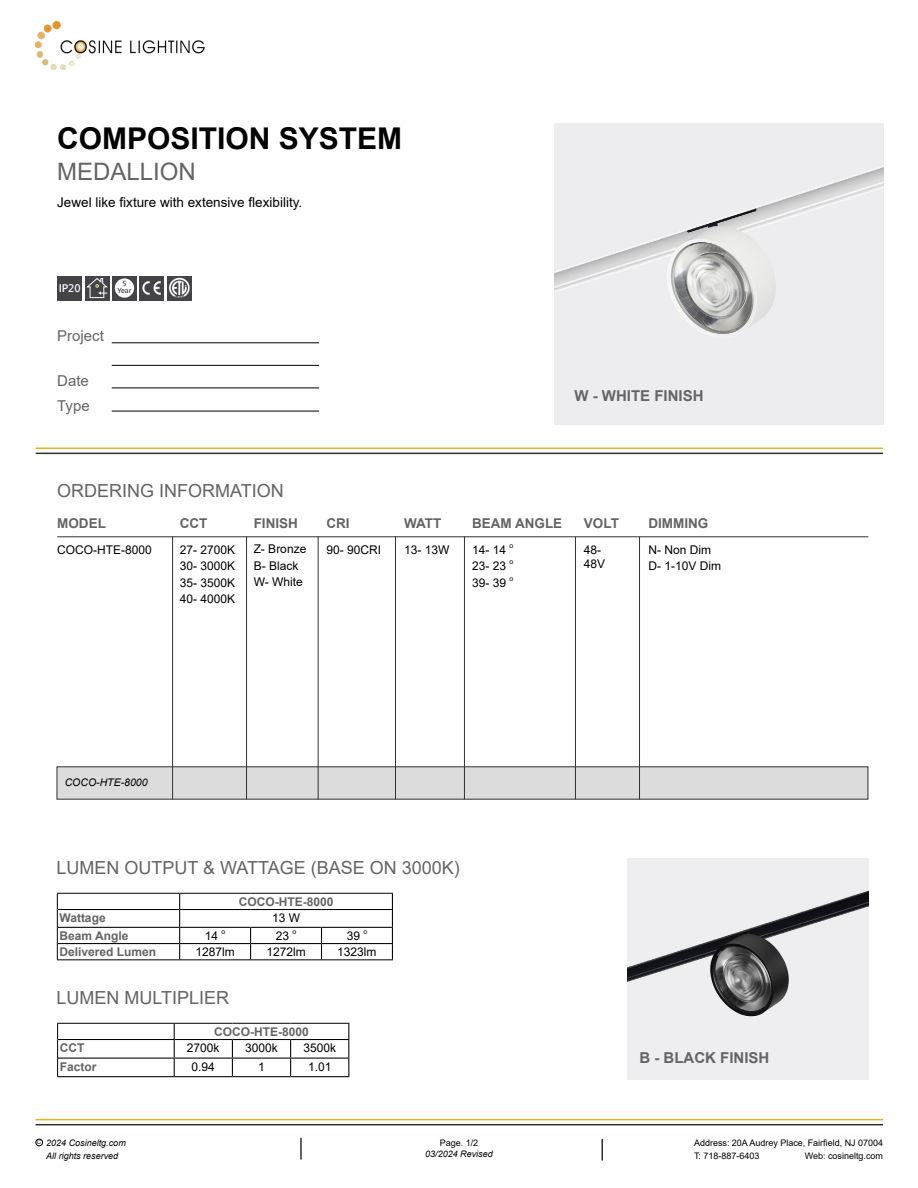
<style>
.page{position:relative;width:918px;height:1188px;background:#fff}
.page>*{position:absolute;margin:0;border:0;box-sizing:border-box;transform-origin:0 0}
.t1{font:700 30px "Arial";color:#000}
.t2{font:24px "Arial";color:#646464}
.t3{font:18px "Arial";color:#646464}
.t4{font:700 15px "Arial";color:#646464}
.t5{font:15px/25.5px "Arial";color:#646464}
.t6{font:13.5px "Arial";color:#000}
.t7{font:700 13.5px "Arial";color:#646464}
.t8{font:12px/16.5px "Arial";color:#000}
.t9{font:700 12px "Arial";color:#646464}
.t10{font:italic 10.5px "Arial";color:#000}
.t11{font:700 10.35px "Microsoft Jheng Hei";color:#fff}
.t12{font:9px "Arial";color:#000}
.t13{font:italic 9px "Arial";color:#000}
.t14{font:7.05px "Arial";color:#000}
.t15{font:700 6.9px "Microsoft Jheng Hei";color:#444448}
.t16{font:6px "Helvetica";color:#000}
</style>
<div class="page">
<hr style="left:112px;top:343px;width:207px;height:1px;background:#000">
<hr style="left:112px;top:365px;width:207px;height:1px;background:#000">
<hr style="left:112px;top:388px;width:207px;height:1px;background:#000">
<hr style="left:112px;top:411px;width:207px;height:1px;background:#000">
<hr style="left:36px;top:448px;width:847px;height:1px;background:#e9b31c">
<hr style="left:36px;top:453px;width:847px;height:1px;background:#303030">
<div style="left:36px;top:1139px;width:7px;height:7px;border:1px solid #000;border-radius:50%"></div>
<hr style="left:36px;top:1119px;width:847px;height:1px;background:#e9b31c">
<hr style="left:36px;top:1124px;width:847px;height:1px;background:#303030">
<hr style="left:300px;top:1138px;width:2px;height:21px;background:#303030">
<svg style="left:602px;top:1139px;width:1px;height:22px"></svg>
<div style="left:139px;top:276px;width:25px;height:24px;background:#444448"></div>
<img style="left:142px;top:281px;width:19px;height:14px">
<div style="left:112px;top:276px;width:25px;height:24px;background:#444448"></div>
<div style="left:115px;top:278px;width:19px;height:20px;background:#fff;border-radius:50%"></div>
<div style="left:85px;top:276px;width:24px;height:24px;background:linear-gradient(to right,#4e4e52,#4c4c50)"></div>
<svg style="left:86px;top:278px;width:22px;height:20px"></svg>
<div style="left:57px;top:276px;width:25px;height:24px;background:#444448"></div>
<svg style="left:167px;top:276px;width:25px;height:24px"></svg>
<img style="left:167px;top:278px;width:25px;height:21px">
<img style="left:36px;top:21px;width:169px;height:48px">
<img style="left:554px;top:124px;width:329px;height:301px">
<img style="left:627px;top:859px;width:241px;height:221px">
<hr style="left:57px;top:536px;width:811px;height:1px;background:#323232">
<div style="left:57px;top:766px;width:811px;height:34px;background:#dcdcdc;border:1px solid #323232"></div>
<hr style="left:172px;top:536px;width:1px;height:263px;background:#323232">
<hr style="left:246px;top:536px;width:1px;height:263px;background:#323232">
<hr style="left:318px;top:536px;width:1px;height:263px;background:#323232">
<hr style="left:395px;top:536px;width:1px;height:263px;background:#323232">
<hr style="left:575px;top:537px;width:1px;height:262px;background:#323232">
<hr style="left:639px;top:537px;width:1px;height:263px;background:#323232">
<hr style="left:464px;top:536px;width:1px;height:263px;background:#323232">
<hr style="left:58px;top:909px;width:122px;height:1px;background:#000">
<hr style="left:180px;top:909px;width:71px;height:1px;background:#000">
<hr style="left:251px;top:909px;width:71px;height:1px;background:#000">
<hr style="left:322px;top:909px;width:71px;height:1px;background:#000">
<hr style="left:58px;top:927px;width:122px;height:1px;background:#000">
<hr style="left:180px;top:927px;width:71px;height:1px;background:#000">
<hr style="left:251px;top:927px;width:71px;height:1px;background:#000">
<hr style="left:322px;top:927px;width:71px;height:1px;background:#000">
<hr style="left:58px;top:943px;width:122px;height:1px;background:#000">
<hr style="left:180px;top:943px;width:71px;height:1px;background:#000">
<svg style="left:179px;top:894px;width:1px;height:65px"></svg>
<hr style="left:251px;top:943px;width:71px;height:1px;background:#000">
<svg style="left:250px;top:928px;width:1px;height:31px"></svg>
<hr style="left:322px;top:943px;width:71px;height:1px;background:#000">
<svg style="left:321px;top:928px;width:1px;height:31px"></svg>
<svg style="left:392px;top:894px;width:1px;height:65px"></svg>
<hr style="left:57px;top:893px;width:123px;height:1px;background:#000">
<hr style="left:180px;top:893px;width:71px;height:1px;background:#000">
<hr style="left:251px;top:893px;width:71px;height:1px;background:#000">
<hr style="left:322px;top:893px;width:71px;height:1px;background:#000">
<svg style="left:57px;top:894px;width:1px;height:65px"></svg>
<hr style="left:57px;top:959px;width:123px;height:1px;background:#000">
<hr style="left:180px;top:959px;width:71px;height:1px;background:#000">
<hr style="left:251px;top:959px;width:71px;height:1px;background:#000">
<hr style="left:322px;top:959px;width:71px;height:1px;background:#000">
<hr style="left:58px;top:1039px;width:116px;height:1px;background:#000">
<hr style="left:174px;top:1039px;width:58px;height:1px;background:#000">
<hr style="left:232px;top:1039px;width:59px;height:1px;background:#000">
<hr style="left:291px;top:1039px;width:58px;height:1px;background:#000">
<hr style="left:58px;top:1058px;width:116px;height:1px;background:#000">
<hr style="left:174px;top:1058px;width:58px;height:1px;background:#000">
<svg style="left:174px;top:1024px;width:1px;height:52px"></svg>
<hr style="left:232px;top:1058px;width:59px;height:1px;background:#000">
<svg style="left:232px;top:1040px;width:1px;height:36px"></svg>
<hr style="left:291px;top:1058px;width:58px;height:1px;background:#000">
<svg style="left:290px;top:1040px;width:1px;height:36px"></svg>
<svg style="left:348px;top:1024px;width:1px;height:52px"></svg>
<hr style="left:57px;top:1076px;width:117px;height:1px;background:#000">
<hr style="left:174px;top:1076px;width:58px;height:1px;background:#000">
<hr style="left:232px;top:1076px;width:59px;height:1px;background:#000">
<hr style="left:291px;top:1076px;width:58px;height:1px;background:#000">
<hr style="left:57px;top:1023px;width:117px;height:1px;background:#000">
<hr style="left:174px;top:1023px;width:58px;height:1px;background:#000">
<hr style="left:232px;top:1023px;width:59px;height:1px;background:#000">
<hr style="left:291px;top:1023px;width:58px;height:1px;background:#000">
<svg style="left:57px;top:1024px;width:1px;height:52px"></svg>
<h1 class="t1" style="left:57px;top:118px;width:347px">COMPOSITION SYSTEM</h1>
<h2 class="t2" style="left:57px;top:155px;width:140px">MEDALLION</h2>
<p class="t6" style="left:57px;top:193px;width:247px">Jewel like fixture with extensive flexibility.</p>
<p class="t15" style="left:122px;top:279px;width:6px">5</p>
<p class="t11" style="left:59px;top:282px;width:23px">IP20</p>
<p class="t15" style="left:117px;top:287px;width:16px">Year</p>
<p class="t5" style="left:57px;top:323px;width:48px">Project</p>
<p class="t5" style="left:57px;top:368px;width:34px">Date<br>Type</p>
<h3 class="t3" style="left:57px;top:479px;width:228px">ORDERING INFORMATION</h3>
<p class="t4" style="left:574px;top:385px;width:131px">W - WHITE FINISH</p>
<p class="t7" style="left:57px;top:514px;width:50px">MODEL</p>
<p class="t8" style="left:57px;top:541px;width:96px">COCO-HTE-8000</p>
<p class="t7" style="left:180px;top:514px;width:29px">CCT</p>
<p class="t7" style="left:254px;top:514px;width:46px">FINISH</p>
<p class="t7" style="left:326px;top:514px;width:25px">CRI</p>
<p class="t7" style="left:404px;top:514px;width:39px">WATT</p>
<p class="t7" style="left:472px;top:514px;width:92px">BEAM ANGLE</p>
<p class="t7" style="left:648px;top:514px;width:61px">DIMMING</p>
<p class="t7" style="left:584px;top:514px;width:36px">VOLT</p>
<p class="t8" style="left:472px;top:541px;width:36px">14- 14</p>
<p class="t14" style="left:509px;top:541px;width:5px">o</p>
<p class="t8" style="left:472px;top:558px;width:36px">23- 23</p>
<p class="t14" style="left:509px;top:557px;width:5px">o</p>
<p class="t8" style="left:472px;top:574px;width:36px">39- 39</p>
<p class="t14" style="left:509px;top:574px;width:5px">o</p>
<p class="t8" style="left:254px;top:541px;width:54px">Z- Bronze<br>B- Black<br>W- White</p>
<p class="t8" style="left:180px;top:541px;width:57px;text-align:justify">27- 2700K 30- 3000K 35- 3500K 40- 4000K</p>
<p class="t8" style="left:326px;top:541px;width:56px">90- 90CRI</p>
<p class="t8" style="left:404px;top:541px;width:47px">13- 13W</p>
<p class="t8" style="left:648px;top:541px;width:74px">N- Non Dim<br>D- 1-10V Dim</p>
<p class="t8" style="left:584px;top:542px;width:23px;line-height:14.4px">48-<br>48V</p>
<p class="t10" style="left:65px;top:776px;width:84px">COCO-HTE-8000</p>
<h3 class="t3" style="left:57px;top:856px;width:405px">LUMEN OUTPUT &amp; WATTAGE (BASE ON 3000K)</h3>
<p class="t9" style="left:239px;top:893px;width:96px">COCO-HTE-8000</p>
<p class="t9" style="left:59px;top:909px;width:48px">Wattage</p>
<p class="t8" style="left:272px;top:909px;width:30px">13 W</p>
<p class="t9" style="left:59px;top:927px;width:70px">Beam Angle</p>
<p class="t8" style="left:205px;top:927px;width:15px">14</p>
<p class="t14" style="left:222px;top:927px;width:5px">o</p>
<p class="t8" style="left:276px;top:927px;width:15px">23</p>
<p class="t14" style="left:292px;top:927px;width:5px">o</p>
<p class="t8" style="left:347px;top:927px;width:15px">39</p>
<p class="t14" style="left:363px;top:927px;width:5px">o</p>
<p class="t9" style="left:59px;top:943px;width:98px">Delivered Lumen</p>
<p class="t8" style="left:195px;top:943px;width:41px">1287lm</p>
<p class="t8" style="left:266px;top:943px;width:41px">1272lm</p>
<p class="t8" style="left:337px;top:943px;width:41px">1323lm</p>
<h3 class="t3" style="left:57px;top:986px;width:174px">LUMEN MULTIPLIER</h3>
<p class="t9" style="left:214px;top:1023px;width:96px">COCO-HTE-8000</p>
<p class="t9" style="left:60px;top:1039px;width:26px">CCT</p>
<p class="t8" style="left:187px;top:1039px;width:34px">2700k</p>
<p class="t8" style="left:245px;top:1039px;width:34px">3000k</p>
<p class="t8" style="left:303px;top:1039px;width:34px">3500k</p>
<p class="t9" style="left:60px;top:1058px;width:38px">Factor</p>
<p class="t8" style="left:192px;top:1058px;width:25px">0.94</p>
<p class="t8" style="left:258px;top:1058px;width:8px">1</p>
<p class="t8" style="left:308px;top:1058px;width:25px">1.01</p>
<p class="t13" style="left:46px;top:1137px;width:81px">2024 Cosineltg.com</p>
<p class="t16" style="left:37px;top:1138px;width:6px">C</p>
<p class="t4" style="left:639px;top:1047px;width:131px">B - BLACK FINISH</p>
<p class="t12" style="left:440px;top:1136px;width:40px">Page. 1/2</p>
<p class="t12" style="left:694px;top:1136px;width:191px">Address: 20A Audrey Place, Fairfield, NJ 07004</p>
<p class="t13" style="left:425px;top:1148px;width:69px">03/2024 Revised</p>
<p class="t13" style="left:46px;top:1150px;width:74px">All rights reserved</p>
<p class="t12" style="left:694px;top:1149px;width:67px">T: 718-887-6403</p>
<p class="t12" style="left:805px;top:1150px;width:80px">Web: cosineltg.com</p>
</div>
